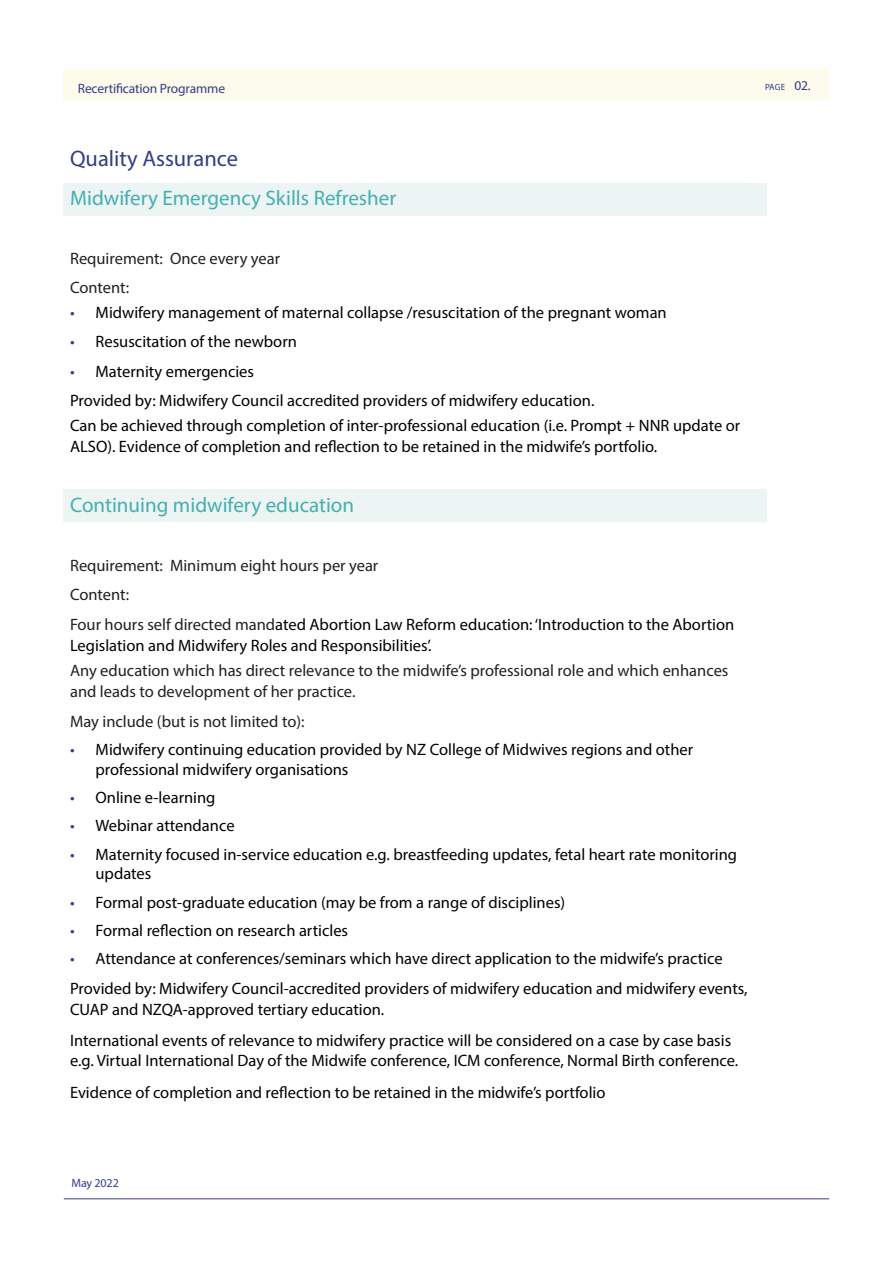
<style>
.page{position:relative;width:893px;height:1263px;background:#fff}
.page>*{position:absolute;margin:0;border:0;box-sizing:border-box;transform-origin:0 0}
.t1{font:22.5px "Myriad Pro";color:#363c88}
.t2{font:21px "Myriad Pro";color:#46afae}
.t3{font:16.5px/29.5px "Myriad Pro";color:#000001}
.t4{font:16.5px/29.5px "Myriad Pro";color:#231f20}
.t5{font:13.5px "Myriad Pro";letter-spacing:-.01em;color:#363c88}
.t6{font:12px "Myriad Pro";letter-spacing:-.01em;color:#363c88}
.t7{font:9px "Myriad Pro";color:#363c88}
.s1{font-size:13.5px}
.s2{color:#363c88}
.s3{color:#000001}
</style>
<div class="page">
<div style="left:64px;top:183px;width:703px;height:33px;background:#ecf4f4"></div>
<div style="left:64px;top:489px;width:703px;height:33px;background:#ecf4f4"></div>
<div style="left:64px;top:69px;width:765px;height:31px;background:#fcfbec"></div>
<hr style="left:64px;top:1198px;width:765px;height:1px;background:#363c88">
<p class="t5" style="left:78px;top:80px;width:149px">Recertification Programme</p>
<p class="t7" style="left:765px;top:81px;width:47px">PAGE <span class="s1">02.</span></p>
<h1 class="t1" style="left:70px;top:145px;width:170px">Quality Assurance</h1>
<p class="t2" style="left:70px;top:185px;width:328px">Midwifery Emergency Skills Refresher</p>
<p class="t4" style="left:70px;top:243px;width:212px">Requirement: Once every year<br>Content:</p>
<p class="t3" style="left:70px;top:297px;width:598px"><span class="s2">•</span> Midwifery management of maternal collapse /resuscitation of the pregnant woman</p>
<p class="t3" style="left:70px;top:326px;width:228px"><span class="s2">•</span> Resuscitation of the newborn</p>
<p class="t3" style="left:70px;top:356px;width:526px"><span class="s2">•</span> Maternity emergencies<br>Provided by: Midwifery Council accredited providers of midwifery education.</p>
<p class="t3" style="left:70px;top:415px;width:672px;line-height:21px">Can be achieved through completion of inter-professional education (i.e. Prompt + NNR update or<br>ALSO). Evidence of completion and reflection to be retained in the midwife’s portfolio.</p>
<p class="t2" style="left:70px;top:492px;width:286px">Continuing midwifery education</p>
<p class="t4" style="left:70px;top:550px;width:666px">Requirement: Minimum eight hours per year<br>Content:<br>Four hours self directed mand<span class="s3">ated Abortion Law Reform education: ‘Introduction to the Abortion</span></p>
<p class="t3" style="left:70px;top:630px;width:363px">Legislation and Midwifery Roles and Responsibilities’.</p>
<p class="t4" style="left:70px;top:660px;width:660px;line-height:21px">Any education which has direct relevance to the midwife’s professional role and which enhances and leads to development of her practice.</p>
<p class="t4" style="left:70px;top:706px;width:236px">May include (but is not limited to):</p>
<p class="t3" style="left:96px;top:739px;width:599px;line-height:19.8px;text-indent:-26px"><span class="s2">•</span> Midwifery continuing education provided by NZ College of Midwives regions and other professional midwifery organisations</p>
<p class="t3" style="left:70px;top:782px;width:147px"><span class="s2">•</span> Online e-learning</p>
<p class="t3" style="left:70px;top:811px;width:166px"><span class="s2">•</span> Webinar attendance</p>
<p class="t3" style="left:96px;top:844px;width:643px;line-height:19.8px;text-indent:-26px"><span class="s2">•</span> Maternity focused in-service education e.g. breastfeeding updates, fetal heart rate monitoring updates</p>
<p class="t3" style="left:70px;top:887px;width:497px"><span class="s2">•</span> Formal post-graduate education (may be from a range of disciplines)</p>
<p class="t3" style="left:70px;top:915px;width:280px"><span class="s2">•</span> Formal reflection on research articles</p>
<p class="t3" style="left:70px;top:944px;width:679px"><span class="s2">•</span> Attendance at conferences/seminars which have direct application to the midwife’s practice<br>Provided by: Midwifery Council-accredited providers of midwifery education and midwifery events,</p>
<p class="t3" style="left:70px;top:993px;width:663px;line-height:31.3px">CUAP and NZQA-approved tertiary education.<br>International events of relevance to midwifery practice will be considered on a case by case basis</p>
<p class="t3" style="left:70px;top:1044px;width:670px;line-height:32.5px">e.g. Virtual International Day of the Midwife conference, ICM conference, Normal Birth conference.<br>Evidence of completion and reflection to be retained in the midwife’s portfolio</p>
<p class="t6" style="left:71px;top:1175px;width:49px">May 2022</p>
</div>
